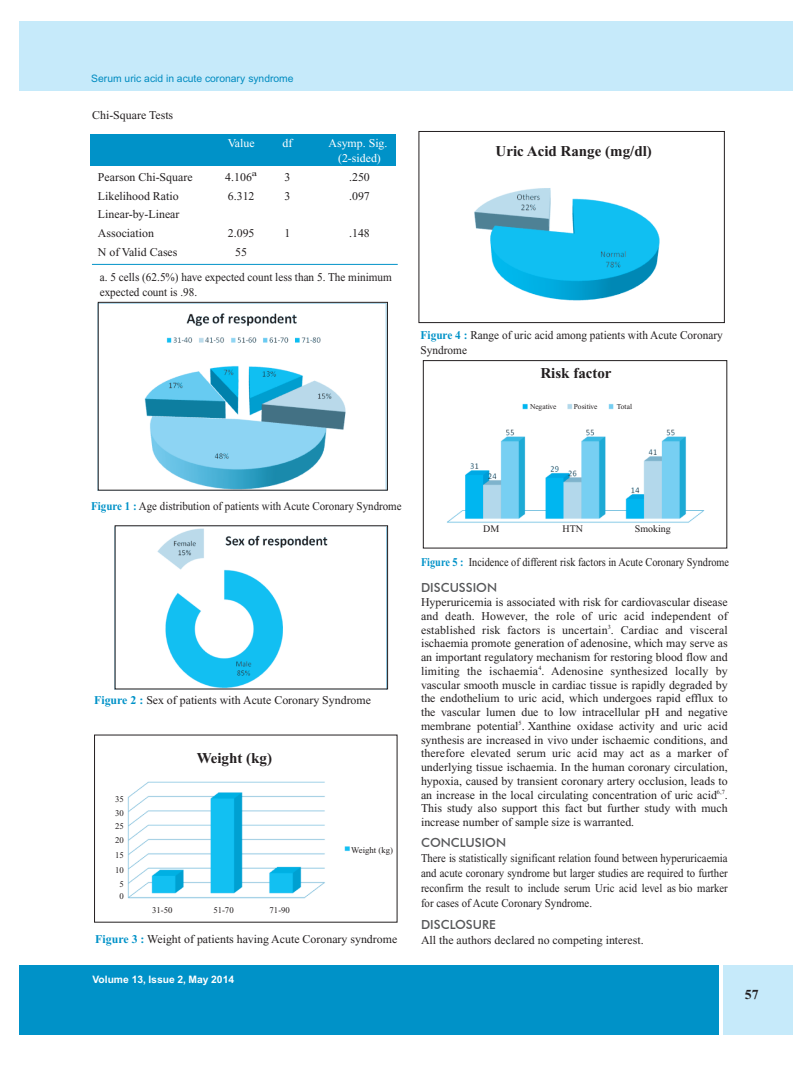
<style>
.page{position:relative;width:810px;height:1080px;background:#fff}
.page>*{position:absolute;margin:0;border:0;box-sizing:border-box;transform-origin:0 0}
.t1{font:700 15px "Times New Roman";color:#231f20}
.t2{font:700 13.75px "Times New Roman";color:#231f20}
.t3{font:500 12.5px "Futura BT";color:#57585a}
.t4{font:11.88px/13.8px "Times New Roman";color:#231f20}
.t5{font:11.88px/15px "Times New Roman";color:#231f20;text-align:justify;scale:.9 1}
.t6{font:11.88px/15px "Times New Roman";color:#231f20;scale:.94 1}
.t7{font:11.88px "Times New Roman";color:#231f20;scale:.87 1}
.t8{font:11.88px/15px "Times New Roman";color:#231f20;scale:.95 1}
.t9{font:11.88px "Times New Roman";color:#231f20;scale:.92 1}
.t10{font:11.88px/15px "Times New Roman";color:#fff;text-align:center}
.t11{font:10.25px "Helvetica";color:#008bc0}
.t12{font:700 10.25px "Helvetica";color:#fff}
.t13{font:10px "Times New Roman";color:#231f20}
.t14{font:8.75px/15px "Times New Roman";color:#231f20}
.t15{font:7.5px "Times New Roman";color:#231f20}
.s1{font-weight:700;color:#0092c8}
</style>
<div class="page">
<img style="left:114px;top:526px;width:273px;height:164px">
<img style="left:98px;top:304px;width:289px;height:187px">
<div style="left:19px;top:965px;width:699px;height:70px;background:#0092c8"></div>
<div style="left:724px;top:965px;width:69px;height:70px;background:#c6eafa"></div>
<div style="left:19px;top:22px;width:774px;height:69px;background:#c6eafa"></div>
<div style="left:90px;top:134px;width:306px;height:32px;background:#0092c8"></div>
<hr style="left:92px;top:264px;width:306px;height:1px;background:#0092c8">
<div style="left:98px;top:302px;width:290px;height:188px;border:1px solid #231f20"></div>
<img style="left:127px;top:781px;width:223px;height:118px">
<div style="left:419px;top:131px;width:306px;height:192px;border:1px solid #231f20"></div>
<img style="left:474px;top:188px;width:186px;height:113px">
<div style="left:423px;top:360px;width:304px;height:188px;border:1px solid #231f20"></div>
<img style="left:447px;top:403px;width:258px;height:120px">
<p class="t11" style="left:91px;top:72px;width:204px">Serum uric acid in acute coronary syndrome</p>
<p class="t4" style="left:92px;top:109px;width:83px">Chi-Square Tests</p>
<p class="t10" style="left:228px;top:136px;width:29px">Value</p>
<p class="t10" style="left:282px;top:136px;width:11px">df</p>
<p class="t10" style="left:329px;top:136px;width:61px">Asymp. Sig. (2-sided)</p>
<p class="t4" style="left:98px;top:170px;width:96px">Pearson Chi-Square</p>
<p class="t4" style="left:225px;top:170px;width:33px">4.106<sup>a</sup></p>
<p class="t4" style="left:284px;top:170px;width:7px">3</p>
<p class="t4" style="left:349px;top:170px;width:22px">.250</p>
<p class="t4" style="left:98px;top:189px;width:82px">Likelihood Ratio</p>
<p class="t4" style="left:228px;top:189px;width:28px">6.312</p>
<p class="t4" style="left:284px;top:189px;width:7px">3</p>
<p class="t4" style="left:349px;top:189px;width:22px">.097</p>
<p class="t4" style="left:98px;top:205px;width:83px;line-height:18.8px">Linear-by-Linear<br>Association</p>
<p class="t4" style="left:228px;top:227px;width:28px">2.095</p>
<p class="t4" style="left:284px;top:227px;width:7px">1</p>
<p class="t4" style="left:349px;top:227px;width:22px">.148</p>
<p class="t4" style="left:98px;top:245px;width:81px">N of Valid Cases</p>
<p class="t4" style="left:235px;top:245px;width:13px">55</p>
<p class="t6" style="left:100px;top:270px;width:312px">a. 5 cells (62.5%) have expected count less than 5. The minimum expected count is .98.</p>
<p class="t1" style="left:496px;top:142px;width:158px">Uric Acid Range (mg/dl)</p>
<p class="t8" style="left:421px;top:327px;width:320px"><span class="s1">Figure 4 :</span> Range of uric acid among patients with Acute Coronary<br>Syndrome</p>
<p class="t1" style="left:540px;top:365px;width:73px">Risk factor</p>
<p class="t15" style="left:530px;top:403px;width:28px">Negative</p>
<p class="t15" style="left:574px;top:403px;width:25px">Positive</p>
<p class="t15" style="left:617px;top:403px;width:17px">Total</p>
<p class="t9" style="left:91px;top:500px;width:339px"><span class="s1">Figure 1 :</span> Age distribution of patients with Acute Coronary Syndrome</p>
<p class="t4" style="left:94px;top:693px;width:278px"><span class="s1">Figure 2 :</span> Sex of patients with Acute Coronary Syndrome</p>
<p class="t14" style="left:115px;top:792px;width:10px">35</p>
<p class="t14" style="left:115px;top:806px;width:10px;line-height:13.1px">30<br>25</p>
<p class="t14" style="left:115px;top:833px;width:10px;text-align:justify">20<br>15<br>10</p>
<p class="t14" style="left:119px;top:878px;width:6px;line-height:12.5px">5<br>0</p>
<p class="t1" style="left:197px;top:749px;width:77px">Weight (kg)</p>
<p class="t14" style="left:152px;top:903px;width:22px">31-50</p>
<p class="t14" style="left:213px;top:903px;width:22px">51-70</p>
<p class="t14" style="left:270px;top:903px;width:22px">71-90</p>
<p class="t14" style="left:351px;top:842px;width:43px">Weight (kg)</p>
<p class="t4" style="left:95px;top:932px;width:304px"><span class="s1">Figure 3 :</span> Weight of patients having Acute Coronary syndrome</p>
<p class="t12" style="left:93px;top:973px;width:143px">Volume 13, Issue 2, May 2014</p>
<p class="t13" style="left:483px;top:523px;width:18px">DM</p>
<p class="t13" style="left:563px;top:523px;width:22px">HTN</p>
<p class="t13" style="left:635px;top:523px;width:38px">Smoking</p>
<p class="t7" style="left:421px;top:556px;width:356px"><span class="s1">Figure 5 :</span> Incidence of different risk factors in Acute Coronary Syndrome</p>
<p class="t3" style="left:421px;top:580px;width:78px">DISCUSSION</p>
<p class="t4" style="left:421px;top:595px;width:308px;text-align:justify">Hyperuricemia is associated with risk for cardiovascular disease and death. However, the role of uric acid independent of established risk factors is uncertain<sup>3</sup>. Cardiac and visceral ischaemia promote generation of adenosine, which may serve as an important regulatory mechanism for restoring blood flow and limiting the ischaemia<sup>4</sup>. Adenosine synthesized locally by vascular smooth muscle in cardiac tissue is rapidly degraded by the endothelium to uric acid, which undergoes rapid efflux to the vascular lumen due to low intracellular pH and negative membrane potential<sup>5</sup>. Xanthine oxidase activity and uric acid synthesis are increased in vivo under ischaemic conditions, and therefore elevated serum uric acid may act as a marker of underlying tissue ischaemia. In the human coronary circulation, hypoxia, caused by transient coronary artery occlusion, leads to an increase in the local circulating concentration of uric acid<sup>6,7</sup>.<br>This study also support this fact but further study with much increase number of sample size is warranted.</p>
<p class="t3" style="left:421px;top:835px;width:87px">CONCLUSION</p>
<p class="t5" style="left:421px;top:851px;width:342px">There is statistically significant relation found between hyperuricaemia and acute coronary syndrome but larger studies are required to further reconfirm the result to include serum Uric acid level as bio marker for cases of Acute Coronary Syndrome.</p>
<p class="t3" style="left:421px;top:916px;width:76px">DISCLOSURE</p>
<p class="t4" style="left:421px;top:933px;width:224px">All the authors declared no competing interest.</p>
<p class="t2" style="left:745px;top:987px;width:15px">57</p>
</div>
